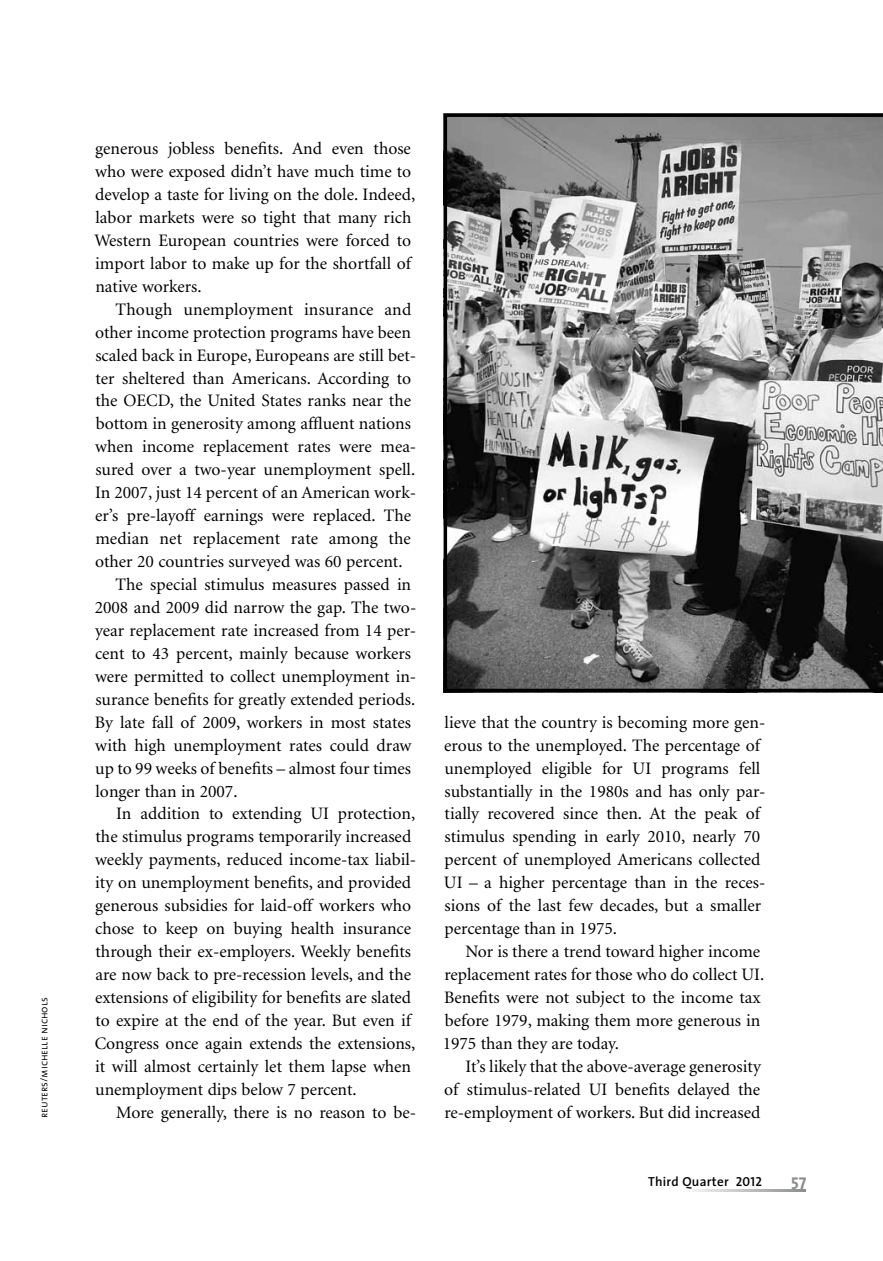
<style>
.page{position:relative;width:883px;height:1261px;background:#fff}
.page>*{position:absolute;margin:0;border:0;box-sizing:border-box;transform-origin:0 0}
.t1{font:17.5px/22.9px "Minion";color:#000}
.t2{font:700 16.62px "The Sans";color:#8a8c8e}
.t3{font:600 13.12px "The Sans";letter-spacing:.02em;color:#000}
.t4{font:10.5px "The Sans Semi Light Caps";color:#000}
.s1{font-family:"The Sans Semi Bold Caps";font-weight:400}
</style>
<div class="page">
<svg style="left:690px;top:1189px;width:115px;height:2px"></svg>
<svg style="left:443px;top:113px;width:439px;height:579px;background:#808080"></svg>
<p class="t4" style="left:35px;top:1117px;width:122px;rotate:-90deg">reuters/michelle nichols</p>
<p class="t1" style="left:94px;top:138px;width:322px">generous jobless benefits. And even those who were exposed didn’t have much time to develop a taste for living on the dole. Indeed, labor markets were so tight that many rich Western European countries were forced to import labor to make up for the shortfall of native workers.</p>
<p class="t1" style="left:115px;top:298px;width:297px">Though unemployment insurance and</p>
<p class="t1" style="left:95px;top:321px;width:317px">other income protection programs have been</p>
<p class="t1" style="left:95px;top:344px;width:322px">scaled back in Europe, Europeans are still bet-</p>
<p class="t1" style="left:95px;top:367px;width:317px">ter sheltered than Americans. According to</p>
<p class="t1" style="left:95px;top:390px;width:317px">the OECD, the United States ranks near the</p>
<p class="t1" style="left:96px;top:413px;width:316px">bottom in generosity among affluent nations</p>
<p class="t1" style="left:95px;top:436px;width:322px">when income replacement rates were mea-</p>
<p class="t1" style="left:95px;top:459px;width:321px">sured over a two-year unemployment spell.</p>
<p class="t1" style="left:95px;top:481px;width:322px">In 2007, just 14 percent of an American work-</p>
<p class="t1" style="left:95px;top:504px;width:317px">er’s pre-layoff earnings were replaced. The</p>
<p class="t1" style="left:95px;top:527px;width:317px">median net replacement rate among the</p>
<p class="t1" style="left:95px;top:550px;width:309px">other 20 countries surveyed was 60 percent.</p>
<p class="t1" style="left:115px;top:573px;width:297px">The special stimulus measures passed in</p>
<p class="t1" style="left:95px;top:596px;width:323px">2008 and 2009 did narrow the gap. The two-</p>
<p class="t1" style="left:95px;top:619px;width:322px">year replacement rate increased from 14 per-</p>
<p class="t1" style="left:95px;top:642px;width:317px">cent to 43 percent, mainly because workers</p>
<p class="t1" style="left:95px;top:665px;width:322px">were permitted to collect unemployment in-</p>
<p class="t1" style="left:95px;top:688px;width:321px">surance benefits for greatly extended periods.</p>
<p class="t1" style="left:95px;top:711px;width:317px">By late fall of 2009, workers in most states</p>
<p class="t1" style="left:95px;top:734px;width:317px">with high unemployment rates could draw</p>
<p class="t1" style="left:95px;top:757px;width:317px">up to 99 weeks of benefits – almost four times</p>
<p class="t1" style="left:95px;top:779px;width:143px">longer than in 2007.</p>
<p class="t1" style="left:116px;top:802px;width:300px">In addition to extending UI protection,</p>
<p class="t1" style="left:95px;top:825px;width:317px">the stimulus programs temporarily increased</p>
<p class="t1" style="left:95px;top:848px;width:322px">weekly payments, reduced income-tax liabil-</p>
<p class="t1" style="left:95px;top:871px;width:317px">ity on unemployment benefits, and provided</p>
<p class="t1" style="left:95px;top:894px;width:317px">generous subsidies for laid-off workers who</p>
<p class="t1" style="left:95px;top:917px;width:317px">chose to keep on buying health insurance</p>
<p class="t1" style="left:95px;top:940px;width:317px">through their ex-employers. Weekly benefits</p>
<p class="t1" style="left:95px;top:963px;width:317px">are now back to pre-recession levels, and the</p>
<p class="t1" style="left:95px;top:986px;width:317px">extensions of eligibility for benefits are slated</p>
<p class="t1" style="left:95px;top:1009px;width:316px">to expire at the end of the year. But even if</p>
<p class="t1" style="left:95px;top:1032px;width:322px">Congress once again extends the extensions,</p>
<p class="t1" style="left:95px;top:1055px;width:317px">it will almost certainly let them lapse when</p>
<p class="t1" style="left:95px;top:1077px;width:263px">unemployment dips below 7 percent.</p>
<p class="t1" style="left:116px;top:1100px;width:301px">More generally, there is no reason to be-</p>
<p class="t1" style="left:443px;top:711px;width:323px">lieve that the country is becoming more gen&shy;erous to the unemployed. The percentage of unemployed eligible for UI programs fell substantially in the 1980s and has only par&shy;tially recovered since then. At the peak of stimulus spending in early 2010, nearly 70 percent of unemployed Americans collected UI – a higher percentage than in the reces&shy;sions of the last few decades, but a smaller percentage than in 1975.</p>
<p class="t1" style="left:442px;top:940px;width:323px;text-indent:23px">Nor is there a trend toward higher income replacement rates for those who do collect UI.<br>Benefits were not subject to the income tax before 1979, making them more generous in 1975 than they are today.</p>
<p class="t1" style="left:444px;top:1055px;width:318px;text-align:justify;text-indent:21px">It’s likely that the above-average generosity of stimulus-related UI benefits delayed the re-employment of workers. But did increased</p>
<p class="t3" style="left:647px;top:1170px;width:115px">Third Quarter <span class="s1">2012</span></p>
<p class="t2" style="left:790px;top:1166px;width:17px">57</p>
</div>
